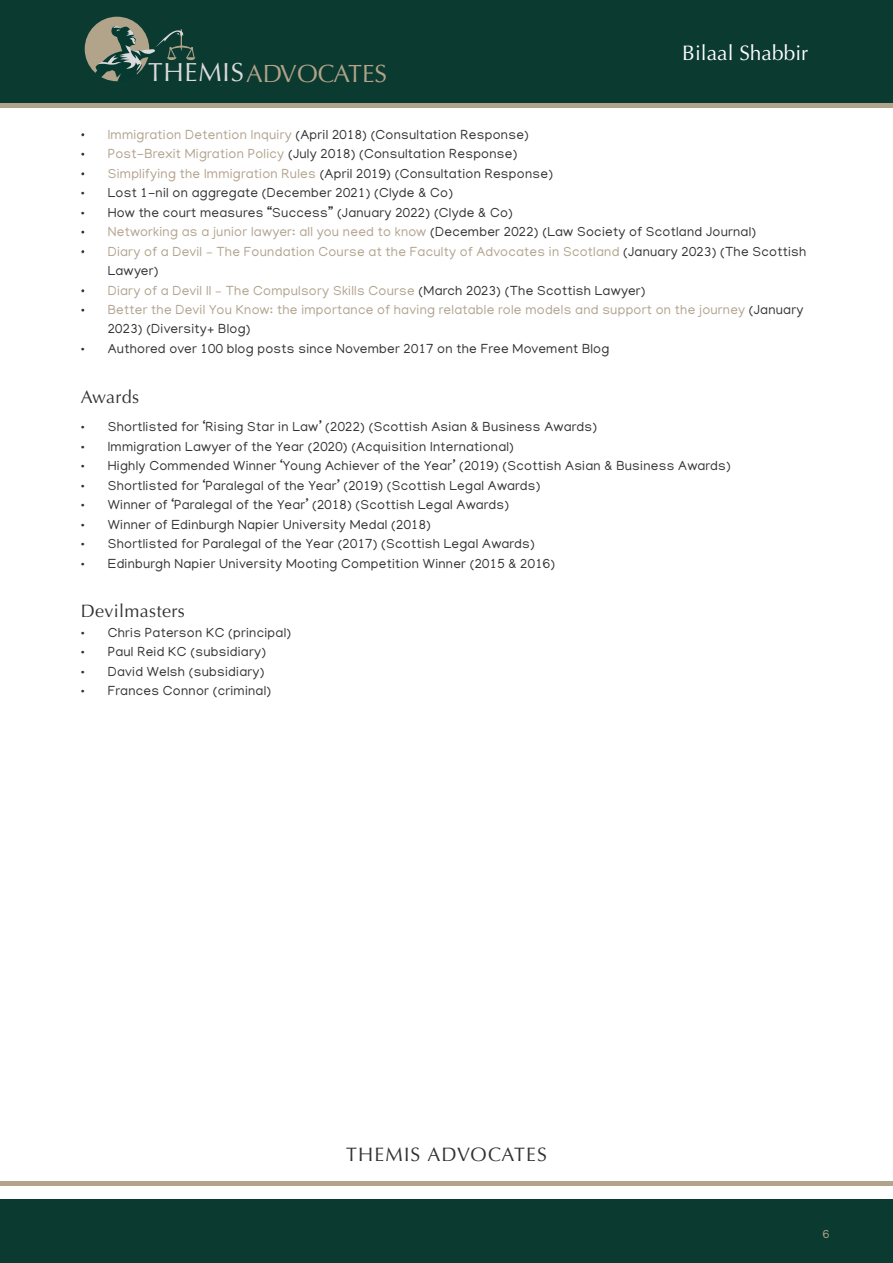
<style>
.page{position:relative;width:893px;height:1263px;background:#fff}
.page>*{position:absolute;margin:0;border:0;box-sizing:border-box;transform-origin:0 0}
.t1{font:24.9px "Optima";color:#b2a38b}
.t2{font:21px "Optima";color:#fff}
.t3{font:19.5px "Optima";letter-spacing:.06em;color:#333232}
.t4{font:18px "Optima";letter-spacing:.02em;color:#333232}
.t5{font:13.5px "Manjari";letter-spacing:.02em;color:#333232}
.t6{font:13.5px/19.5px "Manjari";letter-spacing:.02em;color:#b1a28d}
.t7{font:12px "Manjari";color:#b1a28b}
.s1{font-size:26.25px;color:#dbdbdb}
.s2{color:#b1a28d}
.s3{color:#333232}
</style>
<div class="page">
<div style="left:0;top:1199px;width:893px;height:64px;background:#0b3a30"></div>
<div style="left:0;top:1181px;width:893px;height:5px;background:#b2a38c"></div>
<div style="left:0;top:0;width:893px;height:107px;background:#0b3a30"></div>
<div style="left:85px;top:17px;width:64px;height:64px;background:#b2a38b;border-radius:50%"></div>
<svg style="left:95px;top:24px;width:100px;height:58px"></svg>
<div style="left:0;top:103px;width:893px;height:5px;background:#b2a38c"></div>
<h1 class="t1" style="left:148px;top:59px;width:240px"><span class="s1">THEMIS</span>ADVOCATES</h1>
<h2 class="t2" style="left:682px;top:41px;width:128px">Bilaal Shabbir</h2>
<p class="t5" style="left:81px;top:126px;width:450px"><span class="s2">• Immigration Detention Inquiry</span> (April 2018) (Consultation Response)</p>
<p class="t5" style="left:81px;top:145px;width:438px"><span class="s2">• Post-Brexit Migration Policy</span> (July 2018) (Consultation Response)</p>
<p class="t5" style="left:81px;top:165px;width:474px"><span class="s2">• Simplifying the Immigration Rules</span> (April 2019) (Consultation Response)</p>
<p class="t5" style="left:81px;top:184px;width:374px">• Lost 1-nil on aggregate (December 2021) (Clyde &amp; Co)</p>
<p class="t5" style="left:81px;top:204px;width:434px">• How the court measures “Success” (January 2022) (Clyde &amp; Co)</p>
<p class="t6" style="left:81px;top:222px;width:677px">• Networking as a junior lawyer: all you need to know <span class="s3">(December 2022) (Law Society of Scotland Journal)</span></p>
<p class="t6" style="left:108px;top:241px;width:700px;text-indent:-27px">• Diary of a Devil – The Foundation Course at the Faculty of Advocates in Scotland <span class="s3">(January 2023) (The Scottish<br>Lawyer)</span></p>
<p class="t6" style="left:81px;top:280px;width:566px">• Diary of a Devil II – The Compulsory Skills Course <span class="s3">(March 2023) (The Scottish Lawyer)</span></p>
<p class="t6" style="left:108px;top:300px;width:697px;text-indent:-27px">• Better the Devil You Know: the importance of having relatable role models and support on the journey <span class="s3">(January<br>2023) (Diversity+ Blog)</span></p>
<p class="t5" style="left:81px;top:340px;width:530px">• Authored over 100 blog posts since November 2017 on the Free Movement Blog</p>
<h3 class="t4" style="left:81px;top:386px;width:60px">Awards</h3>
<p class="t5" style="left:81px;top:418px;width:518px">• Shortlisted for ‘Rising Star in Law’ (2022) (Scottish Asian &amp; Business Awards)</p>
<p class="t5" style="left:81px;top:438px;width:435px">• Immigration Lawyer of the Year (2020) (Acquisition International)</p>
<p class="t5" style="left:81px;top:457px;width:651px">• Highly Commended Winner ‘Young Achiever of the Year’ (2019) (Scottish Asian &amp; Business Awards)</p>
<p class="t5" style="left:81px;top:477px;width:461px">• Shortlisted for ‘Paralegal of the Year’ (2019) (Scottish Legal Awards)</p>
<p class="t5" style="left:81px;top:496px;width:430px">• Winner of ‘Paralegal of the Year’ (2018) (Scottish Legal Awards)</p>
<p class="t5" style="left:81px;top:516px;width:352px">• Winner of Edinburgh Napier University Medal (2018)</p>
<p class="t5" style="left:81px;top:535px;width:455px">• Shortlisted for Paralegal of the Year (2017) (Scottish Legal Awards)</p>
<p class="t5" style="left:81px;top:555px;width:476px">• Edinburgh Napier University Mooting Competition Winner (2015 &amp; 2016)</p>
<h3 class="t4" style="left:81px;top:600px;width:105px">Devilmasters</h3>
<p class="t5" style="left:81px;top:624px;width:212px">• Chris Paterson KC (principal)</p>
<p class="t5" style="left:81px;top:643px;width:187px">• Paul Reid KC (subsidiary)</p>
<p class="t5" style="left:81px;top:663px;width:185px">• David Welsh (subsidiary)</p>
<p class="t5" style="left:81px;top:682px;width:192px">• Frances Connor (criminal)</p>
<h3 class="t3" style="left:346px;top:1142px;width:202px">THEMIS ADVOCATES</h3>
<p class="t7" style="left:823px;top:1226px;width:8px">6</p>
</div>
